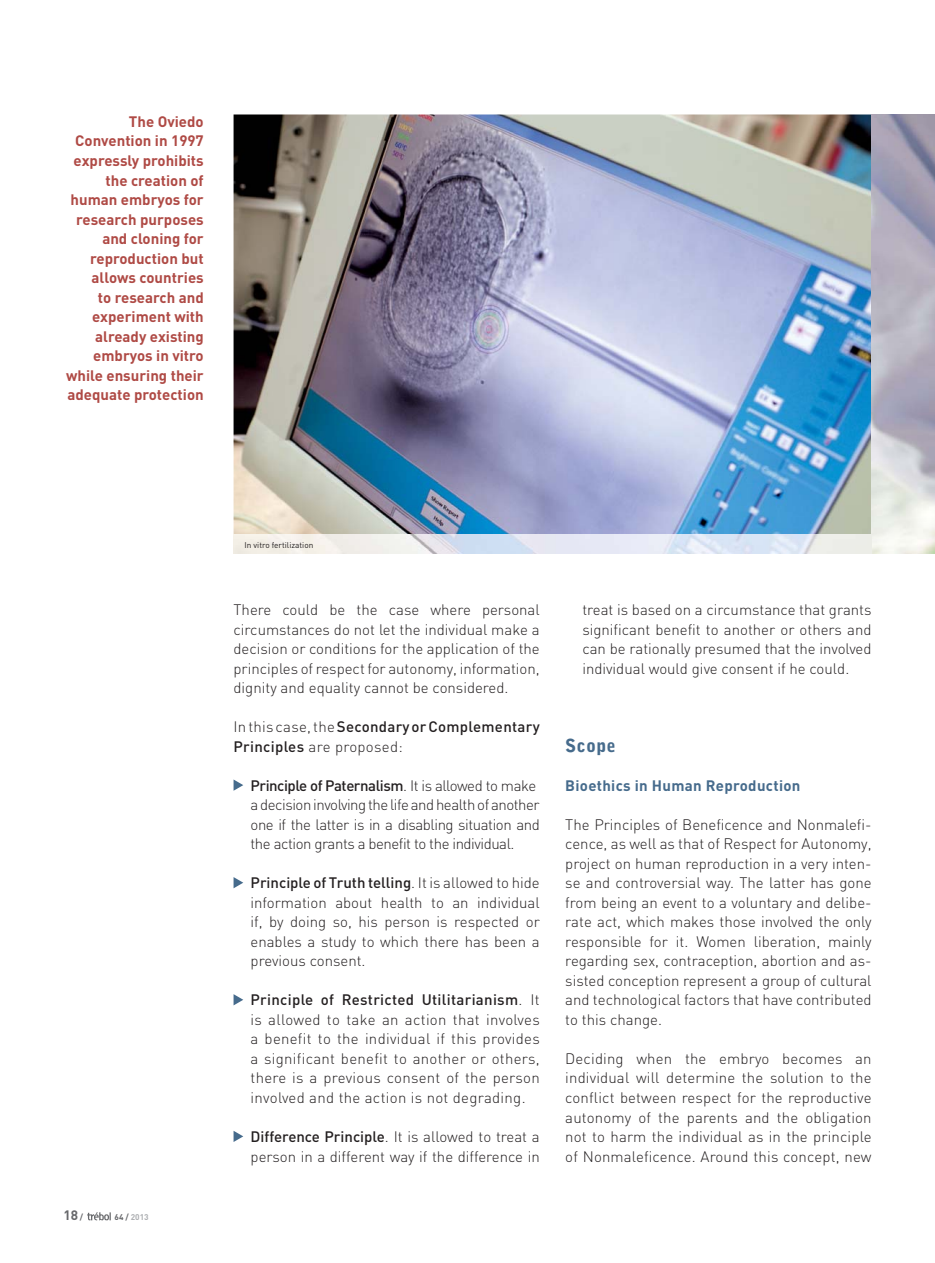
<style>
.page{position:relative;width:935px;height:1263px;background:#fff}
.page>*{position:absolute;margin:0;border:0;box-sizing:border-box;transform-origin:0 0}
.t1{font:900 18px "Bell Gothic Std";letter-spacing:.02em;color:#466b8c}
.t2{font:300 15px/19.5px "DIN";color:#231f20;text-align:justify}
.t3{font:700 15px/19.5px "DIN";color:#af4a45;text-align:right}
.t4{font:300 15px/19.5px "DIN";letter-spacing:-.03em;color:#231f20}
.t5{font:500 15px/19.5px "DIN";letter-spacing:.02em;color:#231f20}
.t6{font:700 15px "DIN";letter-spacing:.02em;color:#466b8c}
.t7{font:700 13.5px "DIN";color:#67686b}
.t8{font:8.25px "DIN";color:#231f20}
.t9{font:700 8.25px "DIN";color:#aeb0b3}
.s1{font-size:8.25px}
.s2{color:#67686b}
.s3{font-weight:300}
.s4{font-weight:500}
</style>
<div class="page">
<svg style="left:87px;top:1212px;width:24px;height:8px"></svg>
<svg style="left:233px;top:779px;width:10px;height:11px"></svg>
<svg style="left:233px;top:877px;width:10px;height:11px"></svg>
<svg style="left:233px;top:994px;width:10px;height:11px"></svg>
<svg style="left:233px;top:1131px;width:10px;height:10px"></svg>
<img style="left:233px;top:114px;width:702px;height:439px">
<svg style="left:233px;top:553px;width:638px;height:1px"></svg>
<img style="left:233px;top:534px;width:638px;height:19px">
<p class="t3" style="left:66px;top:114px;width:139px">The Oviedo<br>Convention in 1997 expressly prohibits the creation of human embryos for research purposes and cloning for reproduction but allows countries<br>to research and experiment with already existing embryos in vitro while ensuring their adequate protection</p>
<p class="t7" style="left:63px;top:1210px;width:21px">18 <span class="s1">/</span></p>
<p class="t9" style="left:115px;top:1214px;width:36px"><span class="s2">64 /</span> 2013</p>
<p class="t8" style="left:245px;top:541px;width:70px">In vitro fertilization</p>
<p class="t2" style="left:233px;top:601px;width:308px">There could be the case where personal circumstances do not let the individual make a decision or conditions for the application of the principles of respect for autonomy, information, dignity and equality cannot be considered.</p>
<p class="t5" style="left:233px;top:718px;width:308px"><span class="s3">In this case, the</span> Secondary or Complementary<br>Principles <span class="s3">are proposed:</span></p>
<p class="t4" style="left:250px;top:777px;width:291px"><span class="s4">Principle of Paternalism</span>. It is allowed to make a decision involving the life and health of another one if the latter is in a disabling situation and the action grants a benefit to the individual.</p>
<p class="t2" style="left:250px;top:874px;width:291px"><span class="s4">Principle of Truth telling</span>. It is allowed to hide information about health to an individual if, by doing so, his person is respected or enables a study to which there has been a previous consent.</p>
<p class="t2" style="left:250px;top:991px;width:291px"><span class="s4">Principle of Restricted Utilitarianism</span>. It is allowed to take an action that involves a benefit to the individual if this provides a significant benefit to another or others, there is a previous consent of the person involved and the action is not degrading.</p>
<p class="t2" style="left:250px;top:1128px;width:291px"><span class="s4">Difference Principle</span>. It is allowed to treat a person in a different way if the difference in</p>
<p class="t2" style="left:582px;top:601px;width:291px">treat is based on a circumstance that grants significant benefit to another or others and can be rationally presumed that the involved individual would give consent if he could.</p>
<p class="t1" style="left:565px;top:736px;width:52px">Scope</p>
<p class="t6" style="left:565px;top:779px;width:237px">Bioethics in Human Reproduction</p>
<p class="t2" style="left:565px;top:816px;width:308px">The Principles of Beneficence and Nonmalefi&shy;cence, as well as that of Respect for Autonomy, project on human reproduction in a very inten&shy;se and controversial way. The latter has gone from being an event to a voluntary and delibe&shy;rate act, which makes those involved the only responsible for it. Women liberation, mainly regarding sex, contraception, abortion and as&shy;sisted conception represent a group of cultural and technological factors that have contributed to this change.</p>
<p class="t2" style="left:565px;top:1050px;width:308px">Deciding when the embryo becomes an individual will determine the solution to the conflict between respect for the reproductive autonomy of the parents and the obligation not to harm the individual as in the principle of Nonmaleficence. Around this concept, new</p>
</div>
